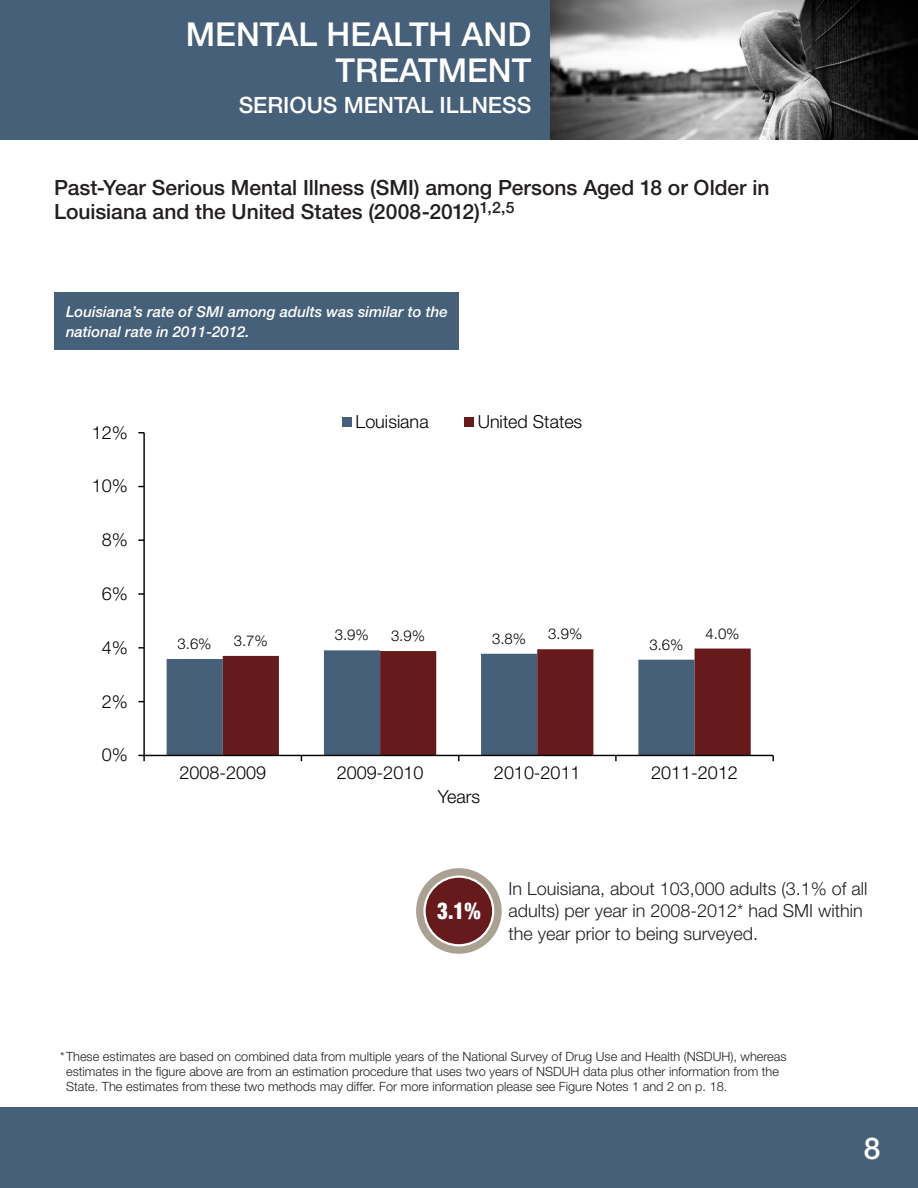
<style>
.page{position:relative;width:918px;height:1188px;background:#fff}
.page>*{position:absolute;margin:0;border:0;box-sizing:border-box;transform-origin:0 0}
.t1{font:500 33px/36px "Helvetica Neue LT Std";color:#fff;text-align:right}
.t2{font:500 30px "Helvetica Neue LT Std";color:#fff}
.t3{font:900 condensed 23.25px "Helvetica Neue LT Std";color:#fff;scale:.9 1}
.t4{font:500 22.5px "Helvetica Neue LT Std";color:#fff}
.t5{font:500 21px/24px "Helvetica Neue LT Std";color:#231f20}
.t6{font:300 18px/22.5px "Helvetica Neue LT Std";color:#231f20}
.t7{font:300 18px "Helvetica Neue LT Std";letter-spacing:.005em;color:#000}
.t8{font:italic 500 15px/20.2px "Helvetica Neue LT Std";color:#fff}
.t9{font:300 15px "Helvetica Neue LT Std";color:#000}
.t10{font:300 12.75px/15.3px "Helvetica Neue LT Std";color:#231f20}
.s1{font-size:18.6px}
</style>
<div class="page">
<div style="left:0;top:0;width:551px;height:140px;background:#466079"></div>
<div style="left:0;top:1107px;width:918px;height:81px;background:#466079"></div>
<img style="left:551px;top:0;width:367px;height:140px">
<div style="left:54px;top:292px;width:405px;height:58px;background:#466079"></div>
<div style="left:167px;top:656px;width:56px;height:99px;background:#466079"></div>
<svg style="left:223px;top:649px;width:528px;height:106px"></svg>
<hr style="left:143px;top:433px;width:2px;height:322px;background:#000">
<svg style="left:138px;top:593px;width:6px;height:2px"></svg>
<hr style="left:144px;top:755px;width:629px;height:1px;background:#000">
<svg style="left:138px;top:755px;width:7px;height:6px"></svg>
<div style="left:342px;top:417px;width:9px;height:10px;background:#466079"></div>
<div style="left:464px;top:417px;width:10px;height:10px;background:#661a1c"></div>
<svg style="left:416px;top:868px;width:86px;height:86px"></svg>
<svg style="left:423px;top:876px;width:71px;height:70px"></svg>
<div style="left:426px;top:878px;width:66px;height:66px;background:#661a1c;border-radius:50%"></div>
<h1 class="t1" style="left:186px;top:16px;width:347px">MENTAL HEALTH AND<br>TREATMENT</h1>
<h2 class="t4" style="left:239px;top:92px;width:294px">SERIOUS MENTAL ILLNESS</h2>
<p class="t5" style="left:54px;top:175px;width:717px">Past-Year Serious Mental Illness (SMI) among Persons Aged 18 or Older in<br>Louisiana and the United States (2008-2012)<sup>1,2,5</sup></p>
<p class="t8" style="left:66px;top:301px;width:383px">Louisiana’s rate of SMI among adults was similar to the national rate in 2011-2012.</p>
<h3 class="t7" style="left:92px;top:421px;width:37px">12%</h3>
<h3 class="t7" style="left:92px;top:475px;width:37px">10%</h3>
<h3 class="t7" style="left:102px;top:529px;width:28px">8%</h3>
<h3 class="t7" style="left:102px;top:583px;width:28px">6%</h3>
<h3 class="t7" style="left:102px;top:636px;width:28px">4%</h3>
<h3 class="t7" style="left:102px;top:690px;width:28px">2%</h3>
<h3 class="t7" style="left:102px;top:744px;width:28px">0%</h3>
<h3 class="t7" style="left:356px;top:410px;width:75px">Louisiana</h3>
<h3 class="t7" style="left:478px;top:410px;width:106px">United States</h3>
<p class="t9" style="left:178px;top:635px;width:35px">3.6%</p>
<p class="t9" style="left:234px;top:632px;width:35px">3.7%</p>
<p class="t9" style="left:391px;top:627px;width:35px">3.9%</p>
<p class="t9" style="left:548px;top:625px;width:35px">3.9%</p>
<p class="t9" style="left:706px;top:624px;width:35px">4.0%</p>
<p class="t9" style="left:335px;top:626px;width:35px">3.9%</p>
<p class="t9" style="left:492px;top:629px;width:35px">3.8%</p>
<p class="t9" style="left:649px;top:635px;width:35px">3.6%</p>
<h3 class="t7" style="left:179px;top:762px;width:88px">2008-2009</h3>
<h3 class="t7" style="left:337px;top:762px;width:88px">2009-2010</h3>
<h3 class="t7" style="left:494px;top:762px;width:88px">2010-2011</h3>
<h3 class="t7" style="left:651px;top:762px;width:88px">2011-2012</h3>
<h3 class="t7" style="left:438px;top:785px;width:44px">Years</h3>
<h3 class="t3" style="left:437px;top:896px;width:50px">3<span class="s1">.</span>1%</h3>
<p class="t6" style="left:508px;top:877px;width:361px">In Louisiana, about 103,000 adults (3.1% of all adults) per year in 2008-2012* had SMI within the year prior to being surveyed.</p>
<p class="t10" style="left:66px;top:1048px;width:722px;text-indent:-6px">* These estimates are based on combined data from multiple years of the National Survey of Drug Use and Health (NSDUH), whereas estimates in the figure above are from an estimation procedure that uses two years of NSDUH data plus other information from the<br>State. The estimates from these two methods may differ. For more information please see Figure Notes 1 and 2 on p. 18.</p>
<h2 class="t2" style="left:864px;top:1130px;width:18px">8</h2>
</div>
